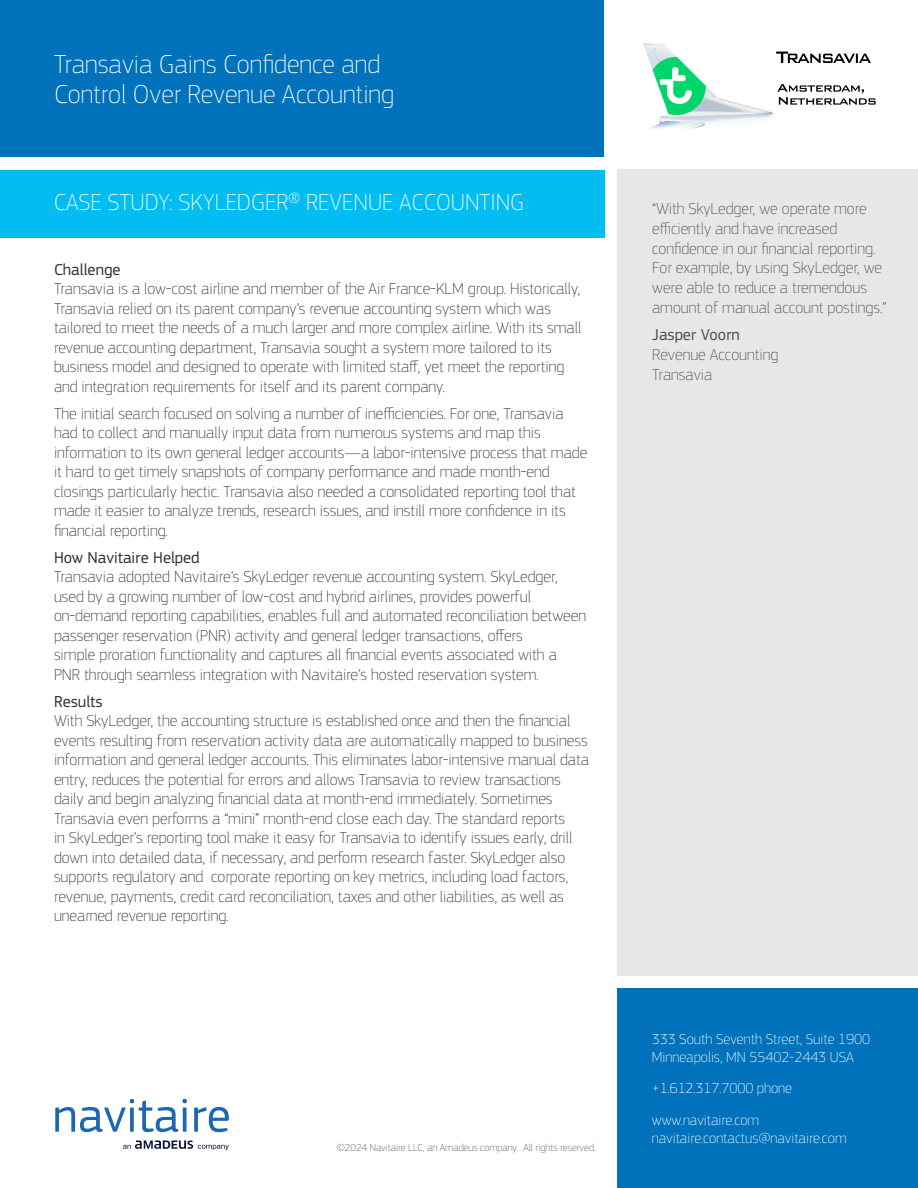
<style>
.page{position:relative;width:918px;height:1188px;background:#fff}
.page>*{position:absolute;margin:0;border:0;box-sizing:border-box;transform-origin:0 0}
.Head{font:100 27px/30px "Amadeus";color:#fff}
.CS_Product{font:100 24px "Amadeus";color:#fff}
.MS_BodyCopy{font:100 16.5px/19.5px "Amadeus";color:#312f30}
.B_Quote_copy{font:100 16.5px/19.8px "Amadeus";color:#4b4c4d}
.B_Subhead{font:16.5px "Amadeus";color:#312f30}
.B_SB_contact{font:100 15px "Amadeus";color:#fff}
.BodyCopy{font:100 10.5px "Amadeus";color:#4b4c4d}
.s1{font-weight:400}
</style>
<div class="page">
<div style="left:618px;top:169px;width:300px;height:807px;background:#e6e7e9"></div>
<div style="left:618px;top:988px;width:300px;height:200px;background:#0072bc"></div>
<div style="left:0;top:0;width:604px;height:157px;background:#0072bc"></div>
<svg style="left:123px;top:1141px;width:106px;height:9px"></svg>
<svg style="left:55px;top:1099px;width:132px;height:33px"></svg>
<svg style="left:194px;top:1107px;width:35px;height:25px"></svg>
<img style="left:643px;top:43px;width:145px;height:86px">
<img style="left:776px;top:52px;width:95px;height:11px">
<img style="left:777px;top:84px;width:99px;height:21px">
<div style="left:0;top:170px;width:605px;height:68px;background:#01bdf2"></div>
<p class="Head" style="left:54px;top:49px;width:342px">Transavia Gains Confidence and<br>Control Over Revenue Accounting</p>
<p class="CS_Product" style="left:54px;top:188px;width:472px">CASE STUDY: SKYLEDGER® REVENUE ACCOUNTING</p>
<p class="B_Subhead" style="left:54px;top:260px;width:68px">Challenge</p>
<p class="MS_BodyCopy" style="left:54px;top:279px;width:529px">Transavia is a low-cost airline and member of the Air France-KLM group. Historically, Transavia relied on its parent company’s revenue accounting system which was tailored to meet the needs of a much larger and more complex airline. With its small revenue accounting department, Transavia sought a system more tailored to its business model and designed to operate with limited staff, yet meet the reporting and integration requirements for itself and its parent company.</p>
<p class="MS_BodyCopy" style="left:54px;top:403px;width:535px">The initial search focused on solving a number of inefficiencies. For one, Transavia had to collect and manually input data from numerous systems and map this information to its own general ledger accounts—a labor-intensive process that made it hard to get timely snapshots of company performance and made month-end closings particularly hectic. Transavia also needed a consolidated reporting tool that made it easier to analyze trends, research issues, and instill more confidence in its financial reporting.</p>
<p class="B_Subhead" style="left:54px;top:548px;width:147px">How Navitaire Helped</p>
<p class="MS_BodyCopy" style="left:54px;top:567px;width:534px">Transavia adopted Navitaire’s SkyLedger revenue accounting system. SkyLedger, used by a growing number of low-cost and hybrid airlines, provides powerful on-demand reporting capabilities, enables full and automated reconciliation between passenger reservation (PNR) activity and general ledger transactions, offers<br>simple proration functionality and captures all financial events associated with a PNR through seamless integration with Navitaire’s hosted reservation system.</p>
<p class="B_Subhead" style="left:54px;top:692px;width:50px">Results</p>
<p class="MS_BodyCopy" style="left:54px;top:711px;width:537px">With SkyLedger, the accounting structure is established once and then the financial events resulting from reservation activity data are automatically mapped to business information and general ledger accounts. This eliminates labor-intensive manual data entry, reduces the potential for errors and allows Transavia to review transactions daily and begin analyzing financial data at month-end immediately. Sometimes Transavia even performs a “mini” month-end close each day. The standard reports<br>in SkyLedger’s reporting tool make it easy for Transavia to identify issues early, drill down into detailed data, if necessary, and perform research faster. SkyLedger also supports regulatory and corporate reporting on key metrics, including load factors, revenue, payments, credit card reconciliation, taxes and other liabilities, as well as unearned revenue reporting.</p>
<p class="BodyCopy" style="left:337px;top:1142px;width:260px">©2024 Navitaire LLC, an Amadeus company. All rights reserved.</p>
<p class="B_Quote_copy" style="left:652px;top:198px;width:236px">“With SkyLedger, we operate more efficiently and have increased confidence in our financial reporting.<br>For example, by using SkyLedger, we were able to reduce a tremendous amount of manual account postings.”</p>
<p class="B_Quote_copy" style="left:652px;top:325px;width:128px"><span class="s1">Jasper Voorn<br></span>Revenue Accounting<br>Transavia</p>
<p class="B_SB_contact" style="left:652px;top:1030px;width:220px">333 South Seventh Street, Suite 1900</p>
<p class="B_SB_contact" style="left:652px;top:1048px;width:204px">Minneapolis, MN 55402-2443 USA</p>
<p class="B_SB_contact" style="left:652px;top:1080px;width:142px">+1.612.317.7000 phone</p>
<p class="B_SB_contact" style="left:652px;top:1111px;width:109px">www.navitaire.com</p>
<p class="B_SB_contact" style="left:652px;top:1129px;width:196px">navitaire.contactus@navitaire.com</p>
</div>
